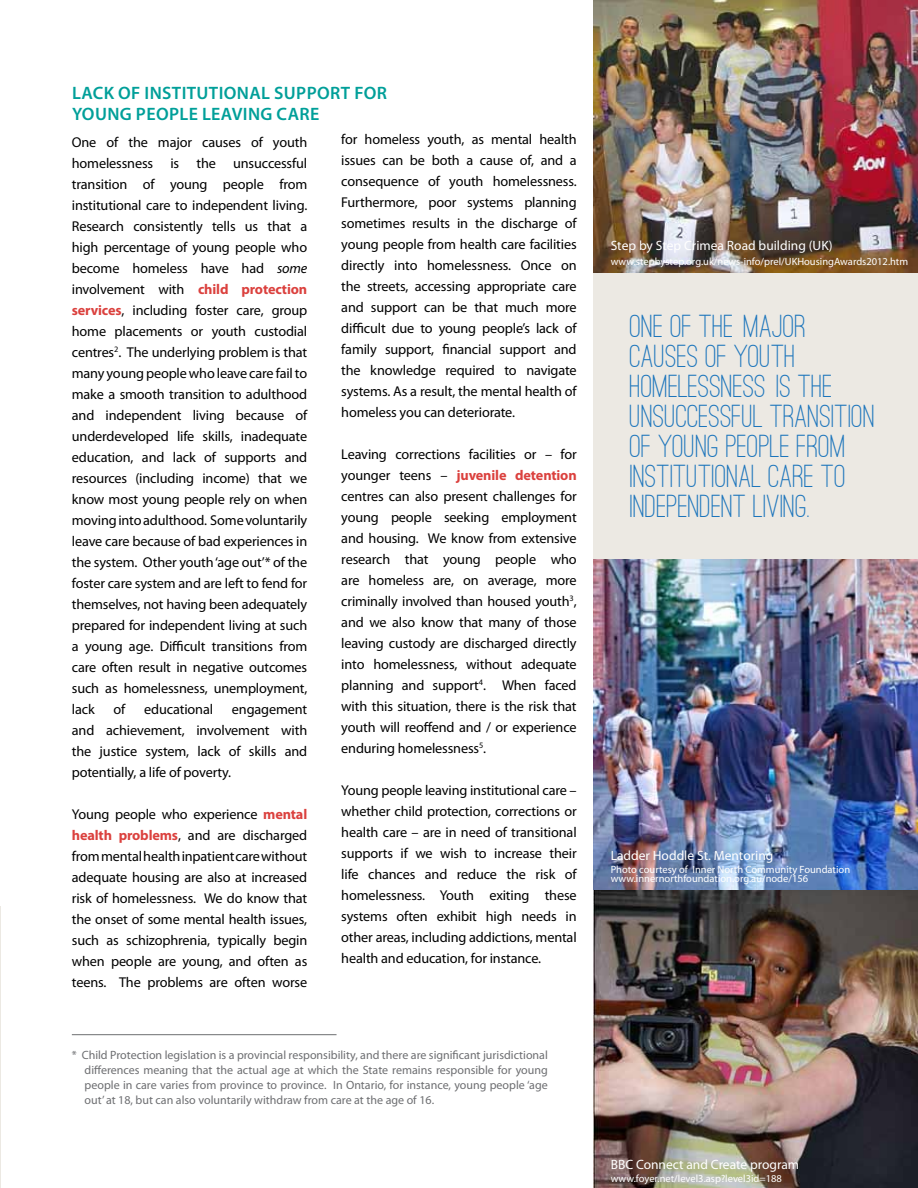
<style>
.page{position:relative;width:918px;height:1188px;background:#fff}
.page>*{position:absolute;margin:0;border:0;box-sizing:border-box;transform-origin:0 0}
.t1{font:500 33px/30px "Ostrich Sans";color:#1c75bc}
.t2{font:600 18px/21.6px "Myriad Pro";letter-spacing:.02em;color:#009f99}
.t3{font:14.25px/21px "Myriad Pro";letter-spacing:-.01em;color:#000;text-align:justify}
.t4{font:13.5px "Myriad Pro";color:#fff}
.t5{font:12px/15px "Myriad Pro";color:#6d6e71;text-align:justify}
.t6{font:10.5px/9px "Myriad Pro";color:#fff}
.s1{font-style:italic}
.s2{font-weight:700;color:#db413e}
</style>
<div class="page">
<div style="left:594px;top:273px;width:324px;height:287px;background:#ece9e3"></div>
<hr style="left:0;top:907px;width:1px;height:281px;background:#ece9e3">
<img style="left:594px;top:0;width:324px;height:273px">
<hr style="left:72px;top:1034px;width:265px;height:1px;background:#6d6e71">
<img style="left:594px;top:560px;width:324px;height:628px">
<p class="t2" style="left:72px;top:81px;width:317px">LACK OF INSTITUTIONAL SUPPORT FOR<br>YOUNG PEOPLE LEAVING CARE</p>
<p class="t3" style="left:72px;top:132px;width:237px">One of the major causes of youth homelessness is the unsuccessful transition of young people from institutional care to independent living.<br>Research consistently tells us that a high percentage of young people who become homeless have had <span class="s1">some </span>involvement with <span class="s2">child protection services</span>, including foster care, group home placements or youth custodial centres<sup>2</sup>. The underlying problem is that many young people who leave care fail to make a smooth transition to adulthood and independent living because of underdeveloped life skills, inadequate education, and lack of supports and resources (including income) that we know most young people rely on when moving into adulthood. Some voluntarily leave care because of bad experiences in the system. Other youth ‘age out’* of the foster care system and are left to fend for themselves, not having been adequately prepared for independent living at such a young age. Difficult transitions from care often result in negative outcomes such as homelessness, unemployment, lack</p>
<p class="t3" style="left:341px;top:129px;width:237px">for homeless youth, as mental health issues can be both a cause of, and a consequence of youth homelessness.<br>Furthermore, poor systems planning sometimes results in the discharge of young people from health care facilities directly into homelessness. Once on the streets, accessing appropriate care and support can be that much more difficult due to young people’s lack of family support, financial support and the knowledge required to navigate systems. As a result, the mental health of homeless you can deteriorate.</p>
<p class="t3" style="left:341px;top:444px;width:237px">Leaving corrections facilities or – for younger teens – <span class="s2">juvenile detention </span>centres can also present challenges for young people seeking employment and housing. We know from extensive research that young people who are homeless are, on average, more criminally involved than housed youth<sup>3</sup>, and we also know that many of those leaving custody are discharged directly into homelessness, without adequate planning and support<sup>4</sup>. When faced with this situation, there is the risk that youth will reoffend and / or experience enduring homelessness<sup>5</sup>.</p>
<p class="t3" style="left:341px;top:779px;width:237px">Young people leaving institutional care – whether child protection, corrections or health care – are in need of transitional supports if we wish to increase their life chances and reduce the risk of homelessness. Youth exiting these systems often exhibit high needs in other areas, including addictions, mental health and education, for instance.</p>
<p class="t3" style="left:114px;top:699px;width:13px">of</p>
<p class="t3" style="left:144px;top:699px;width:70px">educational</p>
<p class="t3" style="left:72px;top:699px;width:237px;text-indent:160px">engagement and achievement, involvement with the justice system, lack of skills and potentially, a life of poverty.</p>
<p class="t3" style="left:72px;top:804px;width:237px">Young people who experience <span class="s2">mental health problems</span>, and are discharged from mental health inpatient care without adequate housing are also at increased risk of homelessness. We do know that the onset of some mental health issues, such as schizophrenia, typically begin when people are young, and often as teens. The problems are often worse</p>
<p class="t5" style="left:85px;top:1047px;width:465px;text-indent:-13px">* Child Protection legislation is a provincial responsibility, and there are significant jurisdictional differences meaning that the actual age at which the State remains responsible for young people in care varies from province to province. In Ontario, for instance, young people ‘age out’ at 18, but can also voluntarily withdraw from care at the age of 16.</p>
<p class="t4" style="left:611px;top:237px;width:224px">Step by Step Crimea Road building (UK)</p>
<p class="t6" style="left:611px;top:257px;width:299px">www.stepbystep.org.uk/news-info/prel/UKHousingAwards2012.htm</p>
<p class="t1" style="left:630px;top:311px;width:247px">ONE OF THE MAJOR<br>CAUSES OF YOUTH<br>HOMELESSNESS IS THE<br>UNSUCCESSFUL TRANSITION<br>OF YOUNG PEOPLE FROM<br>INSTITUTIONAL CARE TO<br>INDEPENDENT LIVING.</p>
<p class="t4" style="left:611px;top:847px;width:164px">Ladder Hoddle St. Mentoring</p>
<p class="t6" style="left:611px;top:865px;width:241px">Photo courtesy of Inner North Community Foundation www.innernorthfoundation.org.au/node/156</p>
<p class="t4" style="left:611px;top:1156px;width:190px">BBC Connect and Create program</p>
<p class="t6" style="left:611px;top:1174px;width:173px">www.foyer.net/level3.asp?level3id=188</p>
</div>
